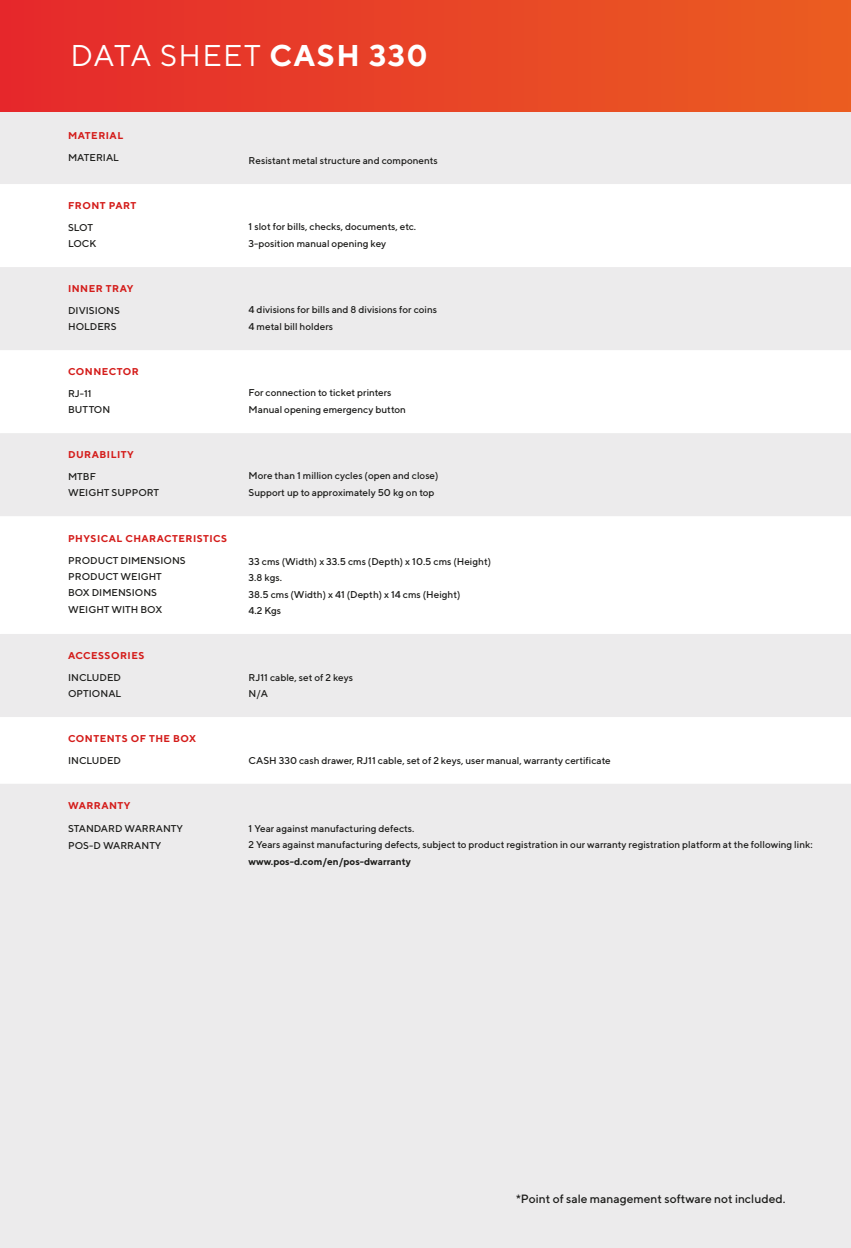
<style>
.page{position:relative;width:851px;height:1248px;background:#fff}
.page>*{position:absolute;margin:0;border:0;box-sizing:border-box;transform-origin:0 0}
.t1{font:30px "TT Norms";letter-spacing:.05em;color:#fff}
.t2{font:500 12px "TT Norms";color:#1d1d1b}
.t3{font:500 9.8px/16.4px "TT Norms";color:#1d1d1b}
.t4{font:700 9.8px "TT Norms";letter-spacing:.05em;color:#d41c1a}
.t5{font:700 9.8px "TT Norms";color:#1d1d1b}
.t6{font:500 9.8px/16.4px "TT Norms";letter-spacing:-.02em;color:#1d1d1b}
.s1{font-weight:700}
</style>
<div class="page">
<div style="left:0;top:111px;width:850px;height:73px;background:#ecebec"></div>
<div style="left:0;top:267px;width:850px;height:83px;background:#ecebec"></div>
<div style="left:0;top:433px;width:850px;height:83px;background:#ecebec"></div>
<div style="left:0;top:634px;width:850px;height:83px;background:#ecebec"></div>
<div style="left:0;top:784px;width:850px;height:463px;background:#ecebec"></div>
<div style="left:0;top:0;width:850px;height:111px;background:linear-gradient(to right,#e5292c,#ea5d21)"></div>
<h1 class="t1" style="left:70px;top:37px;width:359px">DATA SHEET <span class="s1">CASH 330</span></h1>
<p class="t4" style="left:68px;top:130px;width:57px">MATERIAL</p>
<p class="t3" style="left:68px;top:149px;width:52px">MATERIAL</p>
<p class="t3" style="left:248px;top:152px;width:190px">Resistant metal structure and components</p>
<p class="t4" style="left:68px;top:199px;width:70px">FRONT PART</p>
<p class="t6" style="left:68px;top:219px;width:30px">SLOT<br>LOCK</p>
<p class="t3" style="left:248px;top:218px;width:169px">1 slot for bills, checks, documents, etc.<br>3-position manual opening key</p>
<p class="t4" style="left:68px;top:282px;width:67px">INNER TRAY</p>
<p class="t3" style="left:68px;top:302px;width:53px">DIVISIONS<br>HOLDERS</p>
<p class="t3" style="left:248px;top:301px;width:190px">4 divisions for bills and 8 divisions for coins<br>4 metal bill holders</p>
<p class="t4" style="left:68px;top:365px;width:72px">CONNECTOR</p>
<p class="t3" style="left:68px;top:385px;width:44px">RJ-11<br>BUTTON</p>
<p class="t3" style="left:248px;top:384px;width:159px">For connection to ticket printers<br>Manual opening emergency button</p>
<p class="t4" style="left:68px;top:448px;width:67px">DURABILITY</p>
<p class="t3" style="left:68px;top:468px;width:93px">MTBF<br>WEIGHT SUPPORT</p>
<p class="t3" style="left:248px;top:467px;width:191px">More than 1 million cycles (open and close)<br>Support up to approximately 50 kg on top</p>
<p class="t4" style="left:68px;top:532px;width:160px">PHYSICAL CHARACTERISTICS</p>
<p class="t3" style="left:68px;top:551px;width:119px">PRODUCT DIMENSIONS</p>
<p class="t3" style="left:248px;top:553px;width:244px">33 cms (Width) x 33.5 cms (Depth) x 10.5 cms (Height)</p>
<p class="t3" style="left:248px;top:585px;width:213px">38.5 cms (Width) x 41 (Depth) x 14 cms (Height)</p>
<p class="t3" style="left:68px;top:568px;width:96px">PRODUCT WEIGHT<br>BOX DIMENSIONS<br>WEIGHT WITH BOX</p>
<p class="t3" style="left:248px;top:569px;width:35px">3.8 kgs.</p>
<p class="t3" style="left:248px;top:602px;width:34px">4.2 Kgs</p>
<p class="t4" style="left:68px;top:649px;width:78px">ACCESSORIES</p>
<p class="t3" style="left:68px;top:668px;width:54px">INCLUDED</p>
<p class="t3" style="left:248px;top:668px;width:106px">RJ11 cable, set of 2 keys</p>
<p class="t3" style="left:68px;top:685px;width:55px">OPTIONAL</p>
<p class="t3" style="left:248px;top:685px;width:21px">N/A</p>
<p class="t4" style="left:68px;top:732px;width:129px">CONTENTS OF THE BOX</p>
<p class="t3" style="left:68px;top:751px;width:54px">INCLUDED</p>
<p class="t3" style="left:248px;top:751px;width:363px">CASH 330 cash drawer, RJ11 cable, set of 2 keys, user manual, warranty certificate</p>
<p class="t4" style="left:68px;top:799px;width:64px">WARRANTY</p>
<p class="t3" style="left:68px;top:820px;width:116px">STANDARD WARRANTY</p>
<p class="t3" style="left:248px;top:819px;width:167px">1 Year against manufacturing defects.</p>
<p class="t3" style="left:68px;top:837px;width:95px">POS-D WARRANTY</p>
<p class="t3" style="left:248px;top:836px;width:565px">2 Years against manufacturing defects, subject to product registration in our warranty registration platform at the following link:</p>
<p class="t5" style="left:248px;top:854px;width:164px">www.pos-d.com/en/pos-dwarranty</p>
<p class="t2" style="left:516px;top:1190px;width:271px">*Point of sale management software not included.</p>
</div>
